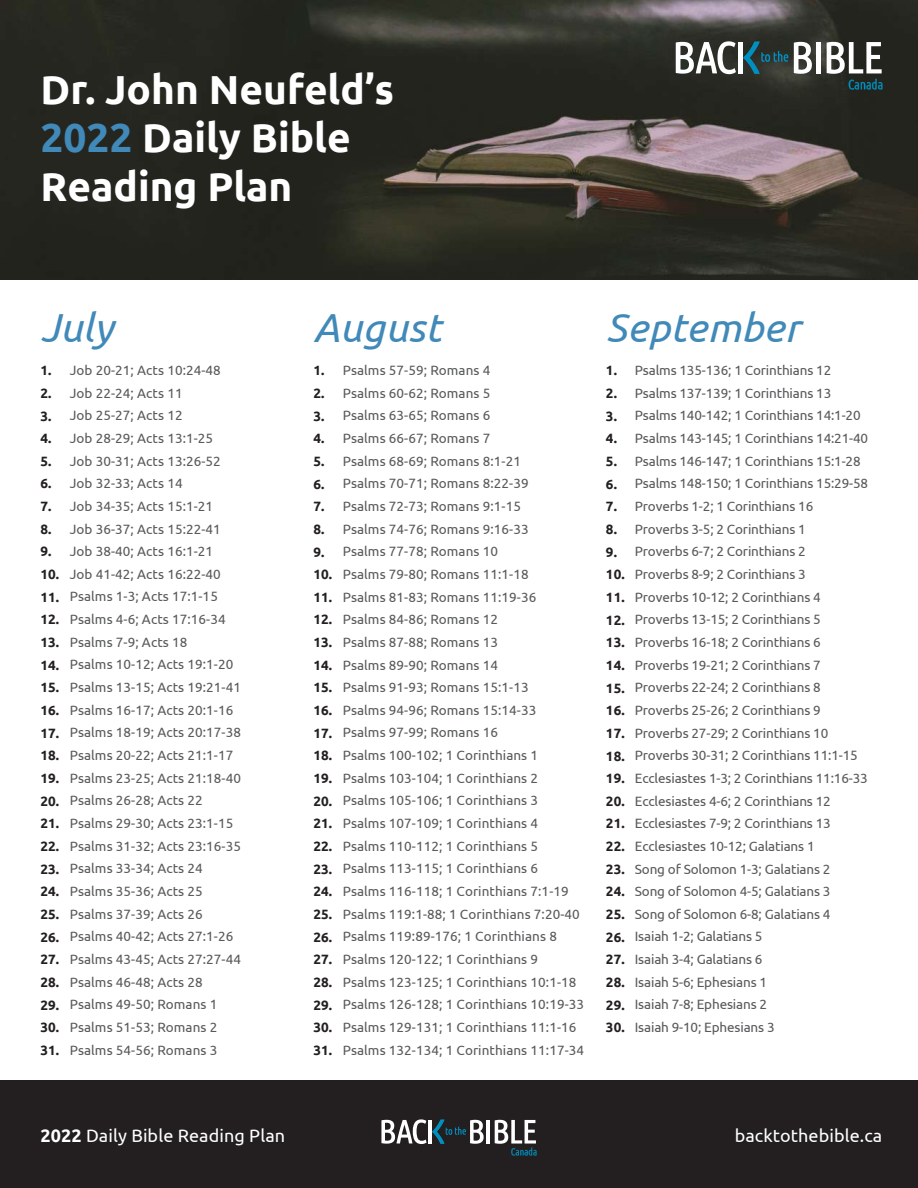
<style>
.page{position:relative;width:918px;height:1188px;background:#fff}
.page>*{position:absolute;margin:0;border:0;box-sizing:border-box;transform-origin:0 0}
.t1{font:700 40.5px/48.6px "Ubuntu";color:#fff}
.t2{font:italic 40.5px "Ubuntu";letter-spacing:.005em;color:#4089b8}
.t3{font:18px "Ubuntu";letter-spacing:.005em;color:#fff}
.t4{font:13.5px/22.6px "Ubuntu";letter-spacing:.005em;color:#58595b}
.t5{font:700 13.5px/22.6px "Ubuntu";letter-spacing:.005em;color:#231f20}
.s1{color:#4089b8}
.s2{font-weight:700}
</style>
<div class="page">
<div style="left:0;top:1080px;width:918px;height:108px;background:#231f20"></div>
<svg style="left:381px;top:1119px;width:103px;height:25px"></svg>
<hr style="left:487px;top:1120px;width:3px;height:23px;background:#fff">
<svg style="left:495px;top:1120px;width:42px;height:36px"></svg>
<img style="left:0;top:0;width:918px;height:279px">
<svg style="left:676px;top:41px;width:60px;height:33px"></svg>
<div style="left:738px;top:42px;width:5px;height:31px;background:#fff"></div>
<svg style="left:743px;top:42px;width:45px;height:32px"></svg>
<svg style="left:794px;top:42px;width:18px;height:32px"></svg>
<div style="left:816px;top:42px;width:5px;height:31px;background:#fff"></div>
<svg style="left:827px;top:42px;width:55px;height:48px"></svg>
<h1 class="t1" style="left:40px;top:64px;width:355px">Dr. John Neufeld’s<br><span class="s1">2022</span> Daily Bible<br>Reading Plan</h1>
<h1 class="t2" style="left:40px;top:303px;width:74px">July</h1>
<h1 class="t2" style="left:314px;top:303px;width:129px">August</h1>
<h1 class="t2" style="left:606px;top:303px;width:195px">September</h1>
<p class="t4" style="left:70px;top:358px;width:173px">Job 20-21; Acts 10:24-48<br>Job 22-24; Acts 11<br>Job 25-27; Acts 12<br>Job 28-29; Acts 13:1-25<br>Job 30-31; Acts 13:26-52<br>Job 32-33; Acts 14<br>Job 34-35; Acts 15:1-21<br>Job 36-37; Acts 15:22-41<br>Job 38-40; Acts 16:1-21<br>Job 41-42; Acts 16:22-40<br>Psalms 1-3; Acts 17:1-15<br>Psalms 4-6; Acts 17:16-34<br>Psalms 7-9; Acts 18<br>Psalms 10-12; Acts 19:1-20<br>Psalms 13-15; Acts 19:21-41<br>Psalms 16-17; Acts 20:1-16<br>Psalms 18-19; Acts 20:17-38<br>Psalms 20-22; Acts 21:1-17<br>Psalms 23-25; Acts 21:18-40<br>Psalms 26-28; Acts 22<br>Psalms 29-30; Acts 23:1-15<br>Psalms 31-32; Acts 23:16-35<br>Psalms 33-34; Acts 24<br>Psalms 35-36; Acts 25<br>Psalms 37-39; Acts 26<br>Psalms 40-42; Acts 27:1-26<br>Psalms 43-45; Acts 27:27-44<br>Psalms 46-48; Acts 28<br>Psalms 49-50; Romans 1<br>Psalms 51-53; Romans 2<br>Psalms 54-56; Romans 3</p>
<p class="t4" style="left:343px;top:359px;width:243px">Psalms 57-59; Romans 4<br>Psalms 60-62; Romans 5<br>Psalms 63-65; Romans 6<br>Psalms 66-67; Romans 7<br>Psalms 68-69; Romans 8:1-21<br>Psalms 70-71; Romans 8:22-39<br>Psalms 72-73; Romans 9:1-15<br>Psalms 74-76; Romans 9:16-33<br>Psalms 77-78; Romans 10<br>Psalms 79-80; Romans 11:1-18<br>Psalms 81-83; Romans 11:19-36<br>Psalms 84-86; Romans 12<br>Psalms 87-88; Romans 13<br>Psalms 89-90; Romans 14<br>Psalms 91-93; Romans 15:1-13<br>Psalms 94-96; Romans 15:14-33<br>Psalms 97-99; Romans 16<br>Psalms 100-102; 1 Corinthians 1<br>Psalms 103-104; 1 Corinthians 2<br>Psalms 105-106; 1 Corinthians 3<br>Psalms 107-109; 1 Corinthians 4<br>Psalms 110-112; 1 Corinthians 5<br>Psalms 113-115; 1 Corinthians 6<br>Psalms 116-118; 1 Corinthians 7:1-19<br>Psalms 119:1-88; 1 Corinthians 7:20-40<br>Psalms 119:89-176; 1 Corinthians 8<br>Psalms 120-122; 1 Corinthians 9<br>Psalms 123-125; 1 Corinthians 10:1-18<br>Psalms 126-128; 1 Corinthians 10:19-33<br>Psalms 129-131; 1 Corinthians 11:1-16<br>Psalms 132-134; 1 Corinthians 11:17-34</p>
<p class="t4" style="left:635px;top:359px;width:235px">Psalms 135-136; 1 Corinthians 12<br>Psalms 137-139; 1 Corinthians 13<br>Psalms 140-142; 1 Corinthians 14:1-20<br>Psalms 143-145; 1 Corinthians 14:21-40<br>Psalms 146-147; 1 Corinthians 15:1-28<br>Psalms 148-150; 1 Corinthians 15:29-58<br>Proverbs 1-2; 1 Corinthians 16<br>Proverbs 3-5; 2 Corinthians 1<br>Proverbs 6-7; 2 Corinthians 2<br>Proverbs 8-9; 2 Corinthians 3<br>Proverbs 10-12; 2 Corinthians 4<br>Proverbs 13-15; 2 Corinthians 5<br>Proverbs 16-18; 2 Corinthians 6<br>Proverbs 19-21; 2 Corinthians 7<br>Proverbs 22-24; 2 Corinthians 8<br>Proverbs 25-26; 2 Corinthians 9<br>Proverbs 27-29; 2 Corinthians 10<br>Proverbs 30-31; 2 Corinthians 11:1-15<br>Ecclesiastes 1-3; 2 Corinthians 11:16-33<br>Ecclesiastes 4-6; 2 Corinthians 12<br>Ecclesiastes 7-9; 2 Corinthians 13<br>Ecclesiastes 10-12; Galatians 1<br>Song of Solomon 1-3; Galatians 2<br>Song of Solomon 4-5; Galatians 3<br>Song of Solomon 6-8; Galatians 4<br>Isaiah 1-2; Galatians 5<br>Isaiah 3-4; Galatians 6<br>Isaiah 5-6; Ephesians 1<br>Isaiah 7-8; Ephesians 2<br>Isaiah 9-10; Ephesians 3</p>
<p class="t5" style="left:40px;top:359px;width:20px">1.<br>2.<br>3.<br>4.<br>5.<br>6.<br>7.<br>8.<br>9.<br>10.<br>11.<br>12.<br>13.<br>14.<br>15.<br>16.<br>17.<br>18.<br>19.<br>20.<br>21.<br>22.<br>23.<br>24.<br>25.<br>26.<br>27.<br>28.<br>29.<br>30.<br>31.</p>
<p class="t5" style="left:313px;top:359px;width:20px">1.<br>2.<br>3.<br>4.<br>5.<br>6.<br>7.<br>8.<br>9.<br>10.<br>11.<br>12.<br>13.<br>14.<br>15.<br>16.<br>17.<br>18.<br>19.<br>20.<br>21.<br>22.<br>23.<br>24.<br>25.<br>26.<br>27.<br>28.<br>29.<br>30.<br>31.</p>
<p class="t5" style="left:606px;top:359px;width:20px">1.<br>2.<br>3.<br>4.<br>5.<br>6.<br>7.<br>8.<br>9.<br>10.<br>11.<br>12.<br>13.<br>14.<br>15.<br>16.<br>17.<br>18.<br>19.<br>20.<br>21.<br>22.<br>23.<br>24.<br>25.<br>26.<br>27.<br>28.<br>29.<br>30.</p>
<h2 class="t3" style="left:40px;top:1125px;width:246px"><span class="s2">2022</span> Daily Bible Reading Plan</h2>
<h2 class="t3" style="left:735px;top:1125px;width:149px">backtothebible.ca</h2>
</div>
